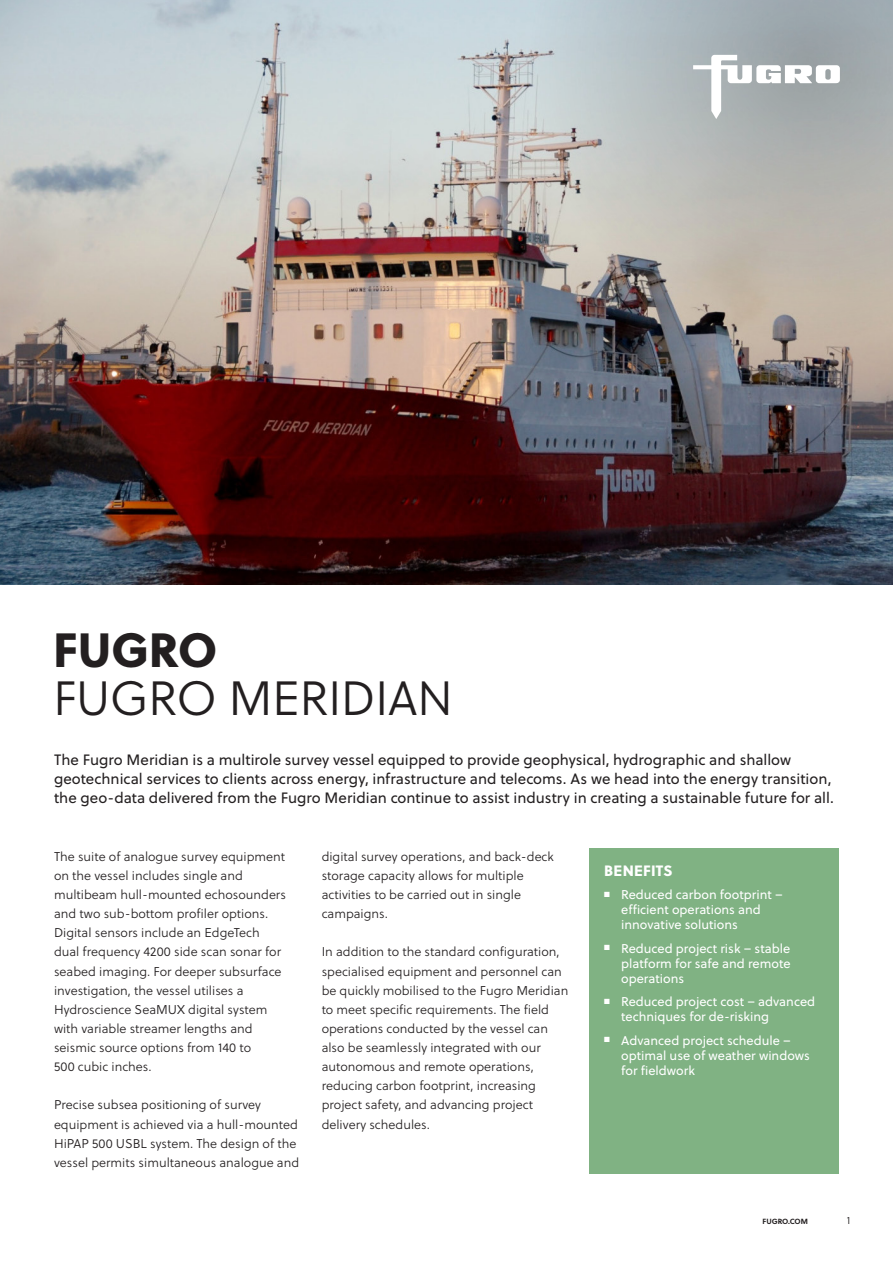
<style>
.page{position:relative;width:893px;height:1263px;background:#fff}
.page>*{position:absolute;margin:0;border:0;box-sizing:border-box;transform-origin:0 0}
._02_Main_title_black{font:48px/48px "Soleil Lt";letter-spacing:-.01em;color:#231f20}
._03_Intro_text{font:15px/19.2px "Soleil";color:#231f20}
._04_Subheading{font:15px "Soleil Xb";letter-spacing:.02em;color:#fff}
._04_Body_text_bullet{font:12.75px/19.2px "Soleil Lt";color:#231f20}
.t1{font:12.75px/15px "Soleil";color:#fff}
._19_Page_nr_right{font:10.5px "Soleil Lt";color:#231f20}
._19_Page_nr_fugro_co{font:700 7.5px "Soleil";color:#231f20}
.s1{font-family:"Soleil Xb"}
</style>
<div class="page">
<img style="left:0;top:0;width:893px;height:584px">
<div style="left:589px;top:848px;width:250px;height:326px;background:#80b283"></div>
<svg style="left:478px;top:0;width:415px;height:344px;background:#aeaeab"></svg>
<svg style="left:693px;top:55px;width:147px;height:64px"></svg>
<p class="_02_Main_title_black" style="left:53px;top:626px;width:401px"><span class="s1">FUGRO<br></span>FUGRO MERIDIAN</p>
<p class="_03_Intro_text" style="left:54px;top:750px;width:781px">The Fugro Meridian is a multirole survey vessel equipped to provide geophysical, hydrographic and shallow geotechnical services to clients across energy, infrastructure and telecoms. As we head into the energy transition, the geo-data delivered from the Fugro Meridian continue to assist industry in creating a sustainable future for all.</p>
<p class="_04_Body_text_bullet" style="left:54px;top:847px;width:233px">The suite of analogue survey equipment on the vessel includes single and multibeam hull-mounted echosounders and two sub-bottom profiler options.<br>Digital sensors include an EdgeTech dual frequency 4200 side scan sonar for seabed imaging. For deeper subsurface investigation, the vessel utilises a Hydroscience SeaMUX digital system with variable streamer lengths and seismic source options from 140 to<br>500 cubic inches.</p>
<p class="_04_Body_text_bullet" style="left:54px;top:1095px;width:247px">Precise subsea positioning of survey equipment is achieved via a hull-mounted HiPAP 500 USBL system. The design of the vessel permits simultaneous analogue and</p>
<p class="_04_Body_text_bullet" style="left:322px;top:846px;width:234px">digital survey operations, and back-deck storage capacity allows for multiple activities to be carried out in single campaigns.</p>
<p class="_04_Body_text_bullet" style="left:322px;top:942px;width:248px">In addition to the standard configuration, specialised equipment and personnel can be quickly mobilised to the Fugro Meridian to meet specific requirements. The field operations conducted by the vessel can also be seamlessly integrated with our autonomous and remote operations, reducing carbon footprint, increasing project safety, and advancing project delivery schedules.</p>
<p class="_04_Subheading" style="left:604px;top:858px;width:70px">BENEFITS</p>
<p class="t1" style="left:621px;top:887px;width:163px;text-indent:-17px">■ Reduced carbon footprint – efficient operations and innovative solutions</p>
<p class="t1" style="left:621px;top:940px;width:171px;text-align:justify;text-indent:-17px">■ Reduced project risk – stable platform for safe and remote operations</p>
<p class="t1" style="left:621px;top:994px;width:195px;text-indent:-17px">■ Reduced project cost – advanced techniques for de-risking</p>
<p class="t1" style="left:621px;top:1032px;width:190px;text-indent:-17px">■ Advanced project schedule – optimal use of weather windows for fieldwork</p>
<p class="_19_Page_nr_fugro_co" style="left:763px;top:1216px;width:47px">FUGRO.COM</p>
<p class="_19_Page_nr_right" style="left:847px;top:1213px;width:5px">1</p>
</div>
